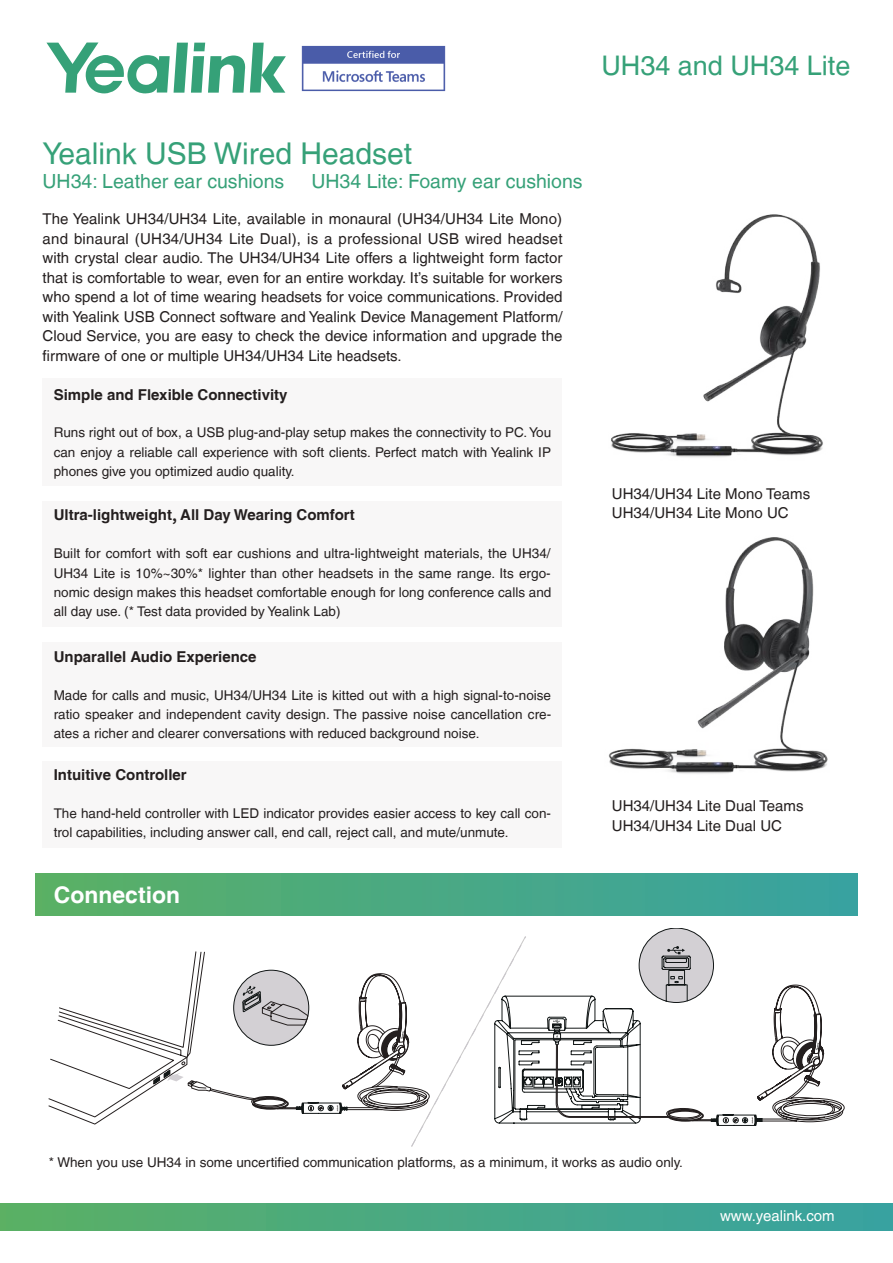
<style>
.page{position:relative;width:893px;height:1263px;background:#fff}
.page>*{position:absolute;margin:0;border:0;box-sizing:border-box;transform-origin:0 0}
.t1{font:30px "Helvetica LT";color:#36a178}
.t2{font:27px "Helvetica LT";color:#36a178}
.t3{font:700 22.95px "Helvetica LT";color:#fff}
.t4{font:19.5px "Helvetica LT";color:#36a178}
.t5{font:15px/19.5px "Helvetica LT";color:#241f1f}
.t6{font:700 15px "Helvetica LT";color:#241f1f}
.t7{font:15px "Helvetica LT";color:#fff}
.t8{font:13.5px/19.5px "Helvetica LT";color:#241f1f;text-align:justify}
.s1{font-family:"Source Han Sans CN"}
</style>
<div class="page">
<svg style="left:46px;top:43px;width:240px;height:50px"></svg>
<div style="left:0;top:1203px;width:893px;height:27px;background:linear-gradient(to right,#5ab065,#38a2a2)"></div>
<div style="left:42px;top:378px;width:520px;height:108px;background:#f8f7f7"></div>
<div style="left:42px;top:642px;width:520px;height:104px;background:#f8f7f7"></div>
<div style="left:42px;top:501px;width:520px;height:126px;background:#f8f7f7"></div>
<div style="left:35px;top:874px;width:822px;height:42px;background:linear-gradient(to right,#5ab065,#38a2a2)"></div>
<img style="left:301px;top:45px;width:145px;height:47px">
<img style="left:611px;top:214px;width:212px;height:244px">
<img style="left:608px;top:537px;width:220px;height:237px">
<svg style="left:49px;top:928px;width:795px;height:218px"></svg>
<div style="left:42px;top:761px;width:520px;height:87px;background:#f8f7f7"></div>
<h2 class="t2" style="left:601px;top:50px;width:251px">UH34 and UH34 Lite</h2>
<h1 class="t1" style="left:43px;top:136px;width:371px">Yealink USB Wired Headset</h1>
<h3 class="t4" style="left:43px;top:170px;width:243px">UH34: Leather ear cushions</h3>
<h3 class="t4" style="left:311px;top:170px;width:273px">UH34 Lite: Foamy ear cushions</h3>
<p class="t5" style="left:43px;top:209px;width:522px;text-align:justify">The Yealink UH34/UH34 Lite, available in monaural (UH34/UH34 Lite Mono) and binaural (UH34/UH34 Lite Dual), is a professional USB wired headset with crystal clear audio. The UH34/UH34 Lite offers a lightweight form factor that is comfortable to wear, even for an entire workday. It’s suitable for workers who spend a lot of time wearing headsets for voice communications. Provided with Yealink USB Connect software and Yealink Device Management Platform/ Cloud Service, you are easy to check the device information and upgrade the firmware of one or multiple UH34/UH34 Lite headsets.</p>
<p class="t6" style="left:54px;top:385px;width:235px">Simple and Flexible Connectivity</p>
<p class="t8" style="left:54px;top:423px;width:499px">Runs right out of box, a USB plug-and-play setup makes the connectivity to PC. You can enjoy a reliable call experience with soft clients. Perfect match with Yealink IP phones give you optimized audio quality.</p>
<p class="t6" style="left:54px;top:506px;width:303px">Ultra-lightweight<span class="s1">,</span> All Day Wearing Comfort</p>
<p class="t8" style="left:54px;top:544px;width:499px">Built for comfort with soft ear cushions and ultra-lightweight materials, the UH34/ UH34 Lite is 10%~30%* lighter than other headsets in the same range. Its ergo&shy;nomic design makes this headset comfortable enough for long conference calls and all day use. (* Test data provided by Yealink Lab)</p>
<p class="t6" style="left:54px;top:647px;width:204px">Unparallel Audio Experience</p>
<p class="t8" style="left:54px;top:685px;width:499px">Made for calls and music, UH34/UH34 Lite is kitted out with a high signal-to-noise ratio speaker and independent cavity design. The passive noise cancellation cre&shy;ates a richer and clearer conversations with reduced background noise.</p>
<p class="t6" style="left:54px;top:766px;width:135px">Intuitive Controller</p>
<p class="t8" style="left:54px;top:803px;width:499px">The hand-held controller with LED indicator provides easier access to key call con&shy;trol capabilities, including answer call, end call, reject call, and mute/unmute.</p>
<h3 class="t3" style="left:54px;top:881px;width:128px">Connection</h3>
<p class="t5" style="left:612px;top:483px;width:200px">UH34/UH34 Lite Mono Teams<br>UH34/UH34 Lite Mono UC</p>
<p class="t5" style="left:612px;top:796px;width:193px">UH34/UH34 Lite Dual Teams<br>UH34/UH34 Lite Dual UC</p>
<p class="t8" style="left:49px;top:1152px;width:636px">* When you use UH34 in some uncertified communication platforms, as a minimum, it works as audio only.</p>
<p class="t7" style="left:720px;top:1207px;width:116px">www.yealink.com</p>
</div>
